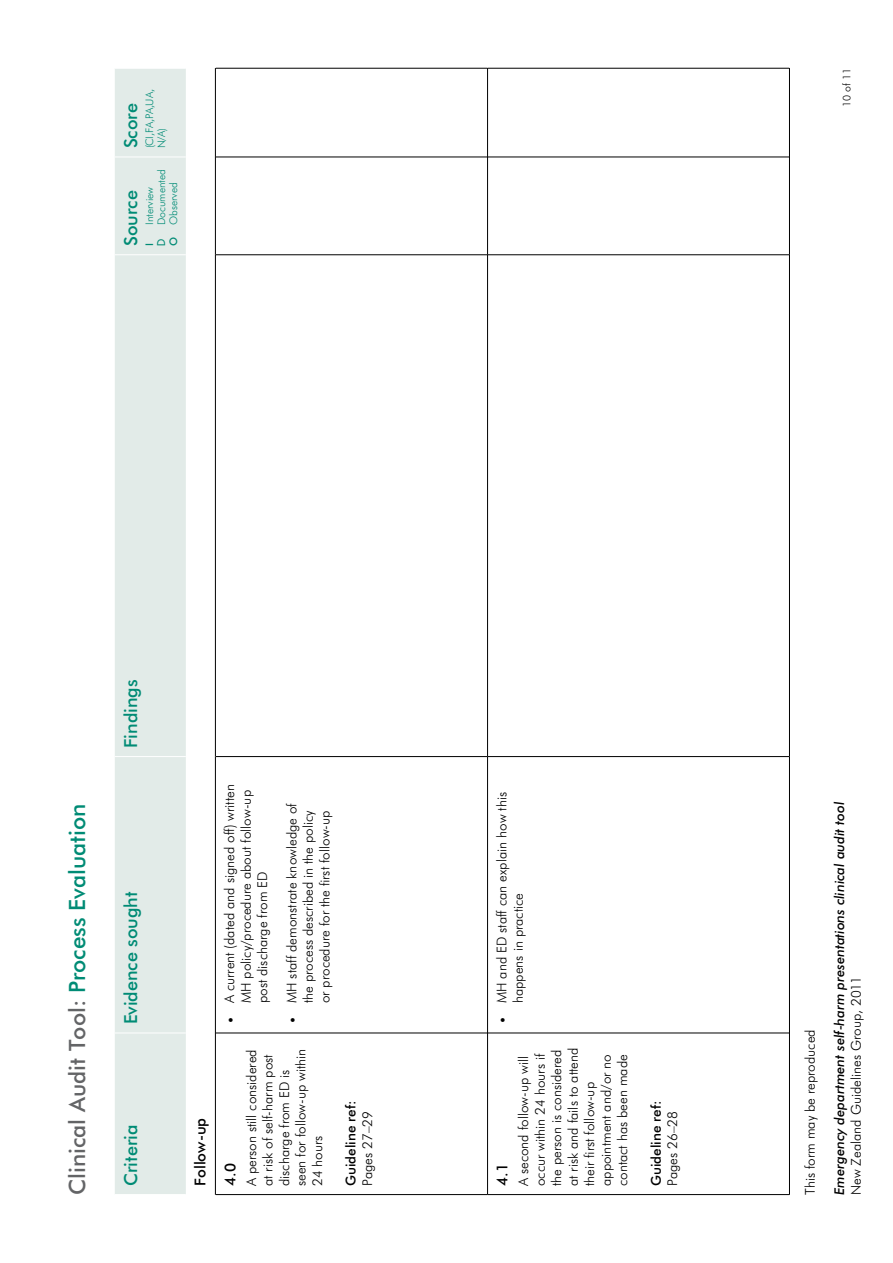
<style>
.page{position:relative;width:893px;height:1263px;background:#fff}
.page>*{position:absolute;margin:0;border:0;box-sizing:border-box;transform-origin:0 0}
.t1{font:500 22.5px "Futura GG";color:#636466}
.t2{font:500 18px "Futura GG";color:#008b75}
.t3{font:500 15px/29.7px "Futura GG";color:#000}
.t4{font:300 13.5px/16.5px "Futura GG";color:#000}
.t5{font:italic 500 13.5px "Futura GG";color:#000}
.t6{font:500 13.5px "Futura GG";color:#000}
.t7{font:300 10.5px/12px "Futura GG";color:#008b75}
.t8{font:300 10.5px "Futura GG";color:#000}
.t9{font:500 10.5px "Futura GG";color:#008b75}
.t10{font:10.5px "Futura";color:#008b75}
.s1{font-weight:500}
.s2{color:#008b75}
</style>
<div class="page">
<div style="left:115px;top:69px;width:71px;height:1125px;background:#e2ebe8"></div>
<hr style="left:215px;top:1033px;width:1px;height:162px;background:#000">
<hr style="left:215px;top:756px;width:1px;height:277px;background:#000">
<hr style="left:215px;top:255px;width:1px;height:501px;background:#000">
<hr style="left:215px;top:157px;width:1px;height:98px;background:#000">
<hr style="left:215px;top:68px;width:1px;height:89px;background:#000">
<hr style="left:115px;top:1032px;width:71px;height:1px;background:#fff">
<hr style="left:115px;top:756px;width:71px;height:1px;background:#fff">
<hr style="left:115px;top:254px;width:71px;height:1px;background:#fff">
<hr style="left:115px;top:157px;width:71px;height:1px;background:#fff">
<hr style="left:216px;top:1194px;width:271px;height:1px;background:#000">
<hr style="left:216px;top:1033px;width:271px;height:1px;background:#000">
<hr style="left:216px;top:756px;width:271px;height:1px;background:#000">
<hr style="left:216px;top:254px;width:271px;height:1px;background:#000">
<hr style="left:216px;top:157px;width:271px;height:1px;background:#000">
<hr style="left:216px;top:68px;width:271px;height:1px;background:#000">
<hr style="left:487px;top:1033px;width:1px;height:162px;background:#000">
<hr style="left:488px;top:1194px;width:301px;height:1px;background:#000">
<hr style="left:487px;top:756px;width:1px;height:277px;background:#000">
<hr style="left:488px;top:1033px;width:301px;height:1px;background:#000">
<hr style="left:487px;top:255px;width:1px;height:501px;background:#000">
<hr style="left:488px;top:756px;width:301px;height:1px;background:#000">
<hr style="left:487px;top:157px;width:1px;height:98px;background:#000">
<hr style="left:488px;top:254px;width:301px;height:1px;background:#000">
<hr style="left:487px;top:68px;width:1px;height:89px;background:#000">
<hr style="left:488px;top:157px;width:301px;height:1px;background:#000">
<hr style="left:488px;top:68px;width:301px;height:1px;background:#000">
<hr style="left:789px;top:1033px;width:1px;height:162px;background:#000">
<hr style="left:789px;top:756px;width:1px;height:277px;background:#000">
<hr style="left:789px;top:255px;width:1px;height:501px;background:#000">
<hr style="left:789px;top:157px;width:1px;height:98px;background:#000">
<hr style="left:789px;top:68px;width:1px;height:89px;background:#000">
<h2 class="t2" style="left:120px;top:148px;width:47px;rotate:-90deg">Score</h2>
<p class="t7" style="left:143px;top:148px;width:61px;rotate:-90deg">(CI,FA,PA,UA,<br>N/A)</p>
<h2 class="t2" style="left:120px;top:246px;width:57px;rotate:-90deg">Source</h2>
<p class="t7" style="left:155px;top:246px;width:79px;text-indent:21px;rotate:-90deg">Documented<br><span class="s1">O</span> Observed</p>
<p class="t7" style="left:143px;top:225px;width:40px;rotate:-90deg">Interview</p>
<p class="t10" style="left:155px;top:246px;width:8px;rotate:-90deg">D</p>
<p class="t9" style="left:143px;top:246px;width:4px;rotate:-90deg">I</p>
<p class="t8" style="left:840px;top:107px;width:40px;rotate:-90deg">10 of 11</p>
<h1 class="t1" style="left:64px;top:1195px;width:393px;rotate:-90deg">Clinical Audit Tool: <span class="s2">Process Evaluation</span></h1>
<h2 class="t2" style="left:120px;top:748px;width:70px;rotate:-90deg">Findings</h2>
<h2 class="t2" style="left:120px;top:1024px;width:134px;rotate:-90deg">Evidence sought</h2>
<h2 class="t2" style="left:120px;top:1186px;width:63px;rotate:-90deg">Criteria</h2>
<p class="t4" style="left:221px;top:1003px;width:220px;text-indent:-21px;rotate:-90deg">• A current (dated and signed off) written<br>MH policy/procedure about follow-up post discharge from ED</p>
<p class="t4" style="left:283px;top:1003px;width:202px;text-indent:-21px;rotate:-90deg">• MH staff demonstrate knowledge of the process described in the policy or procedure for the first follow-up</p>
<p class="t3" style="left:185px;top:1186px;width:70px;rotate:-90deg">Follow-up<br>4.0</p>
<p class="t4" style="left:243px;top:1186px;width:139px;rotate:-90deg">A person still considered at risk of self-harm post discharge from ED is seen for follow-up within<br>24 hours</p>
<p class="t6" style="left:343px;top:1186px;width:87px;rotate:-90deg">Guideline ref:</p>
<p class="t4" style="left:359px;top:1186px;width:76px;rotate:-90deg">Pages 27–29</p>
<p class="t4" style="left:493px;top:1003px;width:213px;text-indent:-21px;rotate:-90deg">• MH and ED staff can explain how this happens in practice</p>
<p class="t3" style="left:487px;top:1186px;width:24px;rotate:-90deg">4.1</p>
<p class="t4" style="left:515px;top:1186px;width:140px;rotate:-90deg">A second follow-up will occur within 24 hours if the person is considered at risk and fails to attend their first follow-up appointment and/or no contact has been made</p>
<p class="t6" style="left:648px;top:1186px;width:87px;rotate:-90deg">Guideline ref:</p>
<p class="t4" style="left:664px;top:1186px;width:76px;rotate:-90deg">Pages 26–28</p>
<p class="t4" style="left:802px;top:1195px;width:167px;rotate:-90deg">This form may be reproduced</p>
<p class="t5" style="left:831px;top:1195px;width:395px;rotate:-90deg">Emergency department self-harm presentations clinical audit tool</p>
<p class="t4" style="left:848px;top:1195px;width:220px;rotate:-90deg">New Zealand Guidelines Group, 2011</p>
</div>
